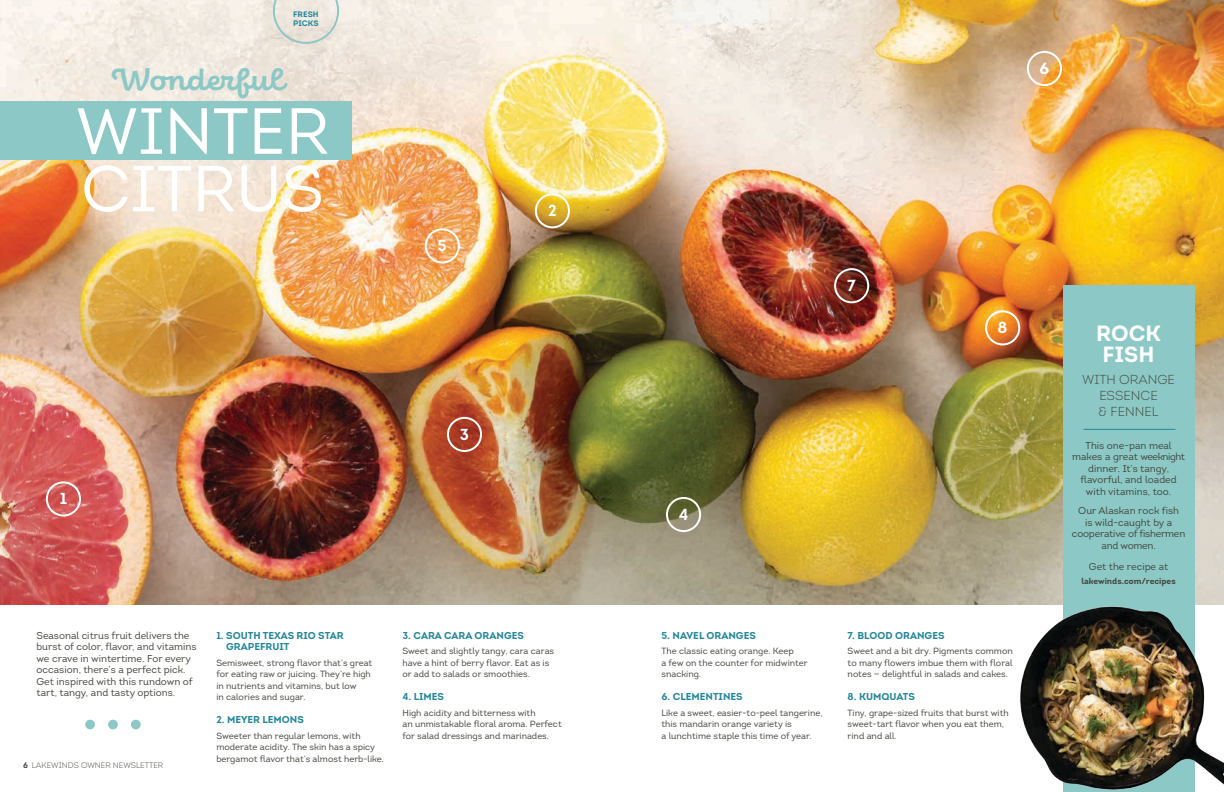
<style>
.page{position:relative;width:1224px;height:792px;background:#fff}
.page>*{position:absolute;margin:0;border:0;box-sizing:border-box;transform-origin:0 0}
.t1{font:65px/57.5px "Intro Book Caps";color:#fff}
.t2{font:700 31.2px "Eldwin Script";color:#8cc9c6}
.t3{font:700 22px/20.4px "Intro";color:#fff}
.t4{font:16px "Intro Bold Caps";color:#fff}
.t5{font:13px/16px "Intro Light Caps";color:#41453b;text-align:center}
.t6{font:10px/11.5px "Intro";color:#41453b}
.t7{font:10px/11.5px "Intro Bold Caps";color:#23869a}
.t8{font:10px/11.5px "Intro";letter-spacing:-.02em;color:#41453b;text-align:center}
.t9{font:9px/11.5px "Intro";color:#41453b}
.t10{font:700 8.5px "Intro";color:#41453b}
.t11{font:8px "Intro Light Caps";color:#41453b}
.t12{font:8px/9.6px "Intro Bold Alt";color:#23869a}
.s1{font-family:"Intro Bold Caps"}
</style>
<div class="page">
<img style="left:0;top:0;width:1224px;height:604px">
<svg style="left:273px;top:0;width:66px;height:44px;background:#e5e3da"></svg>
<div style="left:46px;top:481px;width:35px;height:36px;border:2px solid #fff;border-radius:50%"></div>
<div style="left:535px;top:193px;width:35px;height:35px;border:2px solid #fff;border-radius:50%"></div>
<div style="left:425px;top:228px;width:35px;height:35px;border:2px solid #fff;border-radius:50%"></div>
<div style="left:447px;top:417px;width:35px;height:35px;border:2px solid #fff;border-radius:50%"></div>
<div style="left:85px;top:720px;width:10px;height:9px;background:#8cc9c6;border-radius:50%"></div>
<div style="left:108px;top:720px;width:10px;height:9px;background:#8cc9c6;border-radius:50%"></div>
<div style="left:131px;top:720px;width:10px;height:9px;background:#8cc9c6;border-radius:50%"></div>
<div style="left:0;top:102px;width:351px;height:58px;background:#8cc9c6"></div>
<div style="left:1027px;top:51px;width:35px;height:35px;border:2px solid #fff;border-radius:50%"></div>
<div style="left:834px;top:268px;width:35px;height:35px;border:2px solid #fff;border-radius:50%"></div>
<div style="left:985px;top:310px;width:35px;height:35px;border:2px solid #fff;border-radius:50%"></div>
<div style="left:666px;top:497px;width:35px;height:35px;border:2px solid #fff;border-radius:50%"></div>
<div style="left:1063px;top:286px;width:131px;height:506px;background:#8cc9c6"></div>
<img style="left:1005px;top:600px;width:219px;height:192px">
<hr style="left:1084px;top:429px;width:91px;height:1px;background:#23869a">
<p class="t12" style="left:293px;top:9px;width:27px">FRESH<br>PICKS</p>
<h2 class="t2" style="left:112px;top:62px;width:174px">Wonderful</h2>
<h3 class="t4" style="left:1040px;top:58px;width:11px">6</h3>
<h1 class="t1" style="left:76px;top:102px;width:255px">WINTER<br>CITRUS</h1>
<h3 class="t4" style="left:438px;top:236px;width:11px">5</h3>
<h3 class="t4" style="left:548px;top:200px;width:10px">2</h3>
<h3 class="t4" style="left:60px;top:489px;width:9px">1</h3>
<h3 class="t4" style="left:460px;top:424px;width:11px">3</h3>
<p class="t6" style="left:37px;top:630px;width:162px">Seasonal citrus fruit delivers the burst of color, flavor, and vitamins we crave in wintertime. For every occasion, there’s a perfect pick.<br>Get inspired with this rundown of tart, tangy, and tasty options.</p>
<p class="t7" style="left:226px;top:630px;width:119px;text-indent:-10px">1. SOUTH TEXAS RIO STAR<br>GRAPEFRUIT</p>
<p class="t9" style="left:216px;top:657px;width:158px">Semisweet, strong flavor that’s great for eating raw or juicing. They’re high in nutrients and vitamins, but low<br>in calories and sugar.</p>
<p class="t7" style="left:216px;top:714px;width:89px">2. MEYER LEMONS</p>
<p class="t9" style="left:216px;top:730px;width:169px">Sweeter than regular lemons, with moderate acidity. The skin has a spicy bergamot flavor that’s almost herb-like.</p>
<p class="t11" style="left:23px;top:760px;width:142px"><span class="s1">6</span> LAKEWINDS OWNER NEWSLETTER</p>
<p class="t7" style="left:402px;top:630px;width:123px">3. CARA CARA ORANGES</p>
<p class="t9" style="left:402px;top:646px;width:153px">Sweet and slightly tangy, cara caras have a hint of berry flavor. Eat as is or add to salads or smoothies.</p>
<p class="t7" style="left:403px;top:691px;width:43px">4. LIMES</p>
<p class="t9" style="left:403px;top:707px;width:161px">High acidity and bitterness with<br>an unmistakable floral aroma. Perfect for salad dressings and marinades.</p>
<h3 class="t4" style="left:847px;top:275px;width:10px">7</h3>
<h3 class="t4" style="left:998px;top:317px;width:11px">8</h3>
<h3 class="t4" style="left:679px;top:504px;width:11px">4</h3>
<p class="t7" style="left:662px;top:630px;width:96px">5. NAVEL ORANGES</p>
<p class="t9" style="left:662px;top:646px;width:148px">The classic eating orange. Keep<br>a few on the counter for midwinter snacking.</p>
<p class="t7" style="left:662px;top:691px;width:83px">6. CLEMENTINES</p>
<p class="t9" style="left:662px;top:707px;width:162px">Like a sweet, easier-to-peel tangerine, this mandarin orange variety is<br>a lunchtime staple this time of year.</p>
<p class="t7" style="left:848px;top:630px;width:98px">7. BLOOD ORANGES</p>
<p class="t9" style="left:848px;top:646px;width:167px;text-align:justify">Sweet and a bit dry. Pigments common to many flowers imbue them with floral notes — delightful in salads and cakes.</p>
<p class="t7" style="left:848px;top:691px;width:69px">8. KUMQUATS</p>
<p class="t9" style="left:848px;top:707px;width:163px">Tiny, grape-sized fruits that burst with sweet-tart flavor when you eat them, rind and all.</p>
<h3 class="t3" style="left:1096px;top:323px;width:66px">ROCK<br>FISH</h3>
<h3 class="t5" style="left:1082px;top:371px;width:94px">WITH ORANGE<br>ESSENCE<br>&amp; FENNEL</h3>
<p class="t6" style="left:1072px;top:439px;width:114px;text-align:center">This one-pan meal makes a great weeknight dinner. It’s tangy, flavorful, and loaded with vitamins, too.</p>
<p class="t8" style="left:1072px;top:505px;width:115px">Our Alaskan rock fish<br>is wild-caught by a cooperative of fishermen and women.</p>
<p class="t6" style="left:1089px;top:561px;width:81px">Get the recipe at</p>
<p class="t10" style="left:1082px;top:575px;width:96px">lakewinds.com/recipes</p>
</div>
